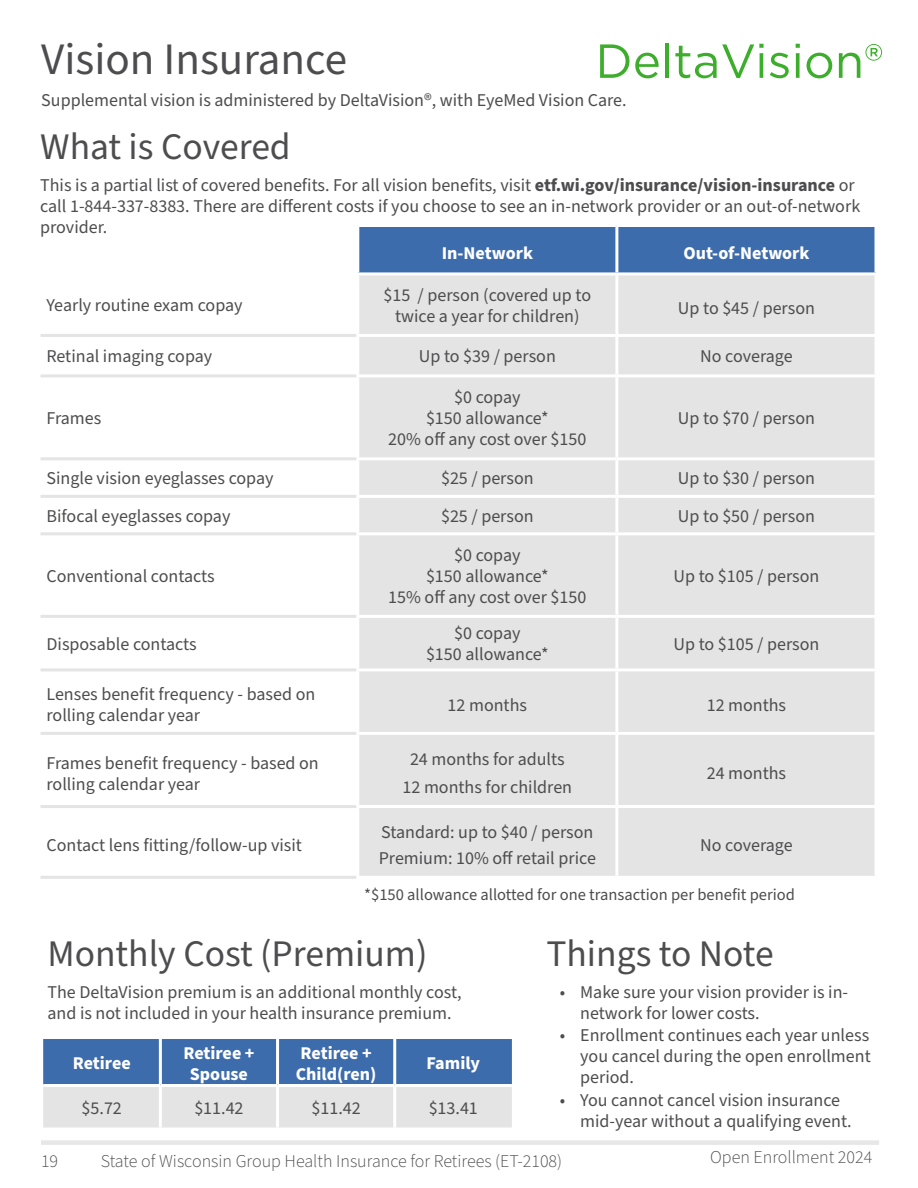
<style>
.page{position:relative;width:918px;height:1188px;background:#fff}
.page>*{position:absolute;margin:0;border:0;box-sizing:border-box;transform-origin:0 0}
.t1{font:45px "Source Sans Pro";color:#4d4d4f}
.H3_-_Dental_Only{font:37.5px "Source Sans Pro";color:#4d4d4f}
.Left_Column_Text{font:18px/21px "Source Sans Pro";color:#4d4d4f}
.Table_Text{font:18px/21px "Source Sans Pro";color:#4d4d4f;text-align:center}
.t2{font:300 18px "Source Sans Pro";color:#4b4b4b}
.Top_Row_-_White_Text{font:700 18px/21px "Source Sans Pro";color:#fff;text-align:center}
.t3{font:16.5px "Source Sans Pro";color:#4d4d4f}
.s1{font-weight:700}
</style>
<div class="page">
<div style="left:41px;top:1140px;width:838px;height:5px;background:#e7e7e7"></div>
<div style="left:359px;top:227px;width:515px;height:45px;background:#3d6cac"></div>
<div style="left:359px;top:275px;width:515px;height:601px;background:#e4e4e4"></div>
<hr style="left:615px;top:227px;width:3px;height:45px;background:#fff">
<svg style="left:874px;top:227px;width:1px;height:45px"></svg>
<hr style="left:615px;top:275px;width:3px;height:59px;background:#fff">
<svg style="left:874px;top:275px;width:1px;height:59px"></svg>
<hr style="left:356px;top:334px;width:261px;height:3px;background:#fff">
<hr style="left:617px;top:334px;width:260px;height:3px;background:#fff">
<hr style="left:615px;top:337px;width:3px;height:37px;background:#fff">
<svg style="left:874px;top:337px;width:1px;height:37px"></svg>
<hr style="left:356px;top:374px;width:261px;height:3px;background:#fff">
<hr style="left:617px;top:374px;width:260px;height:3px;background:#fff">
<hr style="left:615px;top:377px;width:3px;height:80px;background:#fff">
<svg style="left:874px;top:377px;width:1px;height:80px"></svg>
<hr style="left:356px;top:457px;width:261px;height:3px;background:#fff">
<hr style="left:617px;top:457px;width:260px;height:3px;background:#fff">
<hr style="left:615px;top:460px;width:3px;height:35px;background:#fff">
<svg style="left:874px;top:460px;width:1px;height:35px"></svg>
<hr style="left:356px;top:495px;width:261px;height:3px;background:#fff">
<hr style="left:617px;top:495px;width:260px;height:3px;background:#fff">
<hr style="left:615px;top:498px;width:3px;height:34px;background:#fff">
<svg style="left:874px;top:498px;width:1px;height:34px"></svg>
<hr style="left:356px;top:532px;width:261px;height:3px;background:#fff">
<hr style="left:617px;top:532px;width:260px;height:3px;background:#fff">
<hr style="left:615px;top:535px;width:3px;height:80px;background:#fff">
<svg style="left:874px;top:535px;width:1px;height:80px"></svg>
<hr style="left:356px;top:615px;width:261px;height:3px;background:#fff">
<hr style="left:617px;top:615px;width:260px;height:3px;background:#fff">
<hr style="left:615px;top:618px;width:3px;height:50px;background:#fff">
<svg style="left:874px;top:618px;width:1px;height:50px"></svg>
<hr style="left:356px;top:668px;width:261px;height:3px;background:#fff">
<hr style="left:617px;top:668px;width:260px;height:3px;background:#fff">
<hr style="left:615px;top:671px;width:3px;height:61px;background:#fff">
<svg style="left:874px;top:671px;width:1px;height:61px"></svg>
<hr style="left:356px;top:732px;width:261px;height:3px;background:#fff">
<hr style="left:617px;top:732px;width:260px;height:3px;background:#fff">
<hr style="left:615px;top:735px;width:3px;height:70px;background:#fff">
<svg style="left:874px;top:735px;width:1px;height:70px"></svg>
<hr style="left:356px;top:805px;width:261px;height:3px;background:#fff">
<hr style="left:617px;top:805px;width:260px;height:3px;background:#fff">
<hr style="left:615px;top:808px;width:3px;height:68px;background:#fff">
<svg style="left:874px;top:808px;width:1px;height:68px"></svg>
<hr style="left:40px;top:334px;width:316px;height:3px;background:#e4e4e4">
<hr style="left:40px;top:374px;width:316px;height:3px;background:#e4e4e4">
<hr style="left:40px;top:457px;width:316px;height:3px;background:#e4e4e4">
<hr style="left:40px;top:495px;width:316px;height:3px;background:#e4e4e4">
<hr style="left:40px;top:532px;width:316px;height:3px;background:#e4e4e4">
<hr style="left:40px;top:668px;width:316px;height:3px;background:#e4e4e4">
<hr style="left:40px;top:732px;width:316px;height:3px;background:#e4e4e4">
<hr style="left:40px;top:805px;width:316px;height:3px;background:#e4e4e4">
<hr style="left:40px;top:876px;width:316px;height:3px;background:#e4e4e4">
<hr style="left:40px;top:615px;width:316px;height:3px;background:#e4e4e4">
<svg style="left:600px;top:44px;width:29px;height:34px"></svg>
<svg style="left:635px;top:53px;width:24px;height:25px"></svg>
<hr style="left:665px;top:43px;width:4px;height:35px;background:#3dae2b">
<svg style="left:675px;top:44px;width:89px;height:34px"></svg>
<svg style="left:770px;top:53px;width:19px;height:25px"></svg>
<svg style="left:796px;top:53px;width:4px;height:25px"></svg>
<svg style="left:796px;top:44px;width:4px;height:4px"></svg>
<svg style="left:807px;top:53px;width:25px;height:25px"></svg>
<svg style="left:839px;top:44px;width:43px;height:34px"></svg>
<svg style="left:43px;top:1039px;width:469px;height:89px;background:#8ca5c6"></svg>
<hr style="left:159px;top:1039px;width:3px;height:45px;background:#fff">
<hr style="left:276px;top:1039px;width:3px;height:45px;background:#fff">
<hr style="left:393px;top:1039px;width:3px;height:45px;background:#fff">
<hr style="left:43px;top:1084px;width:117px;height:3px;background:#fff">
<hr style="left:160px;top:1084px;width:118px;height:3px;background:#fff">
<hr style="left:278px;top:1084px;width:117px;height:3px;background:#fff">
<hr style="left:395px;top:1084px;width:117px;height:3px;background:#fff">
<hr style="left:159px;top:1087px;width:3px;height:41px;background:#fff">
<hr style="left:276px;top:1087px;width:3px;height:41px;background:#fff">
<hr style="left:393px;top:1087px;width:3px;height:41px;background:#fff">
<h2 class="t1" style="left:41px;top:29px;width:307px">Vision Insurance</h2>
<p class="Left_Column_Text" style="left:41px;top:90px;width:587px">Supplemental vision is administered by DeltaVision®, with EyeMed Vision Care.</p>
<h3 class="H3_-_Dental_Only" style="left:40px;top:122px;width:252px">What is Covered</h3>
<p class="Left_Column_Text" style="left:40px;top:175px;width:822px">This is a partial list of covered benefits. For all vision benefits, visit <span class="s1">etf.wi.gov/insurance/vision-insurance</span> or call 1-844-337-8383. There are different costs if you choose to see an in-network provider or an out-of-network provider.</p>
<h3 class="Top_Row_-_White_Text" style="left:442px;top:243px;width:93px">In-Network</h3>
<h3 class="Top_Row_-_White_Text" style="left:683px;top:243px;width:128px">Out-of-Network</h3>
<h3 class="Left_Column_Text" style="left:46px;top:296px;width:198px">Yearly routine exam copay</h3>
<p class="Table_Text" style="left:384px;top:285px;width:209px">$15 / person (covered up to twice a year for children)</p>
<p class="Table_Text" style="left:678px;top:298px;width:139px">Up to $45 / person</p>
<h3 class="Left_Column_Text" style="left:46px;top:347px;width:167px">Retinal imaging copay</h3>
<p class="Table_Text" style="left:419px;top:347px;width:139px">Up to $39 / person</p>
<p class="Table_Text" style="left:700px;top:347px;width:94px">No coverage</p>
<h3 class="Left_Column_Text" style="left:46px;top:408px;width:56px">Frames</h3>
<p class="Table_Text" style="left:388px;top:387px;width:200px">$0 copay<br>$150 allowance*<br>20% off any cost over $150</p>
<p class="Table_Text" style="left:678px;top:408px;width:139px">Up to $70 / person</p>
<h3 class="Left_Column_Text" style="left:46px;top:468px;width:229px">Single vision eyeglasses copay</h3>
<p class="Table_Text" style="left:441px;top:468px;width:94px">$25 / person</p>
<p class="Table_Text" style="left:678px;top:468px;width:139px">Up to $30 / person</p>
<h3 class="Left_Column_Text" style="left:46px;top:506px;width:185px">Bifocal eyeglasses copay</h3>
<p class="Table_Text" style="left:441px;top:506px;width:94px">$25 / person</p>
<p class="Table_Text" style="left:678px;top:506px;width:139px">Up to $50 / person</p>
<h3 class="Left_Column_Text" style="left:46px;top:566px;width:170px">Conventional contacts</h3>
<p class="Table_Text" style="left:388px;top:545px;width:200px">$0 copay<br>$150 allowance*<br>15% off any cost over $150</p>
<p class="Table_Text" style="left:673px;top:566px;width:147px">Up to $105 / person</p>
<h3 class="Left_Column_Text" style="left:46px;top:634px;width:152px">Disposable contacts</h3>
<p class="Table_Text" style="left:426px;top:623px;width:124px">$0 copay<br>$150 allowance*</p>
<p class="Table_Text" style="left:673px;top:634px;width:147px">Up to $105 / person</p>
<h3 class="Left_Column_Text" style="left:46px;top:684px;width:270px">Lenses benefit frequency - based on rolling calendar year</h3>
<p class="Table_Text" style="left:448px;top:695px;width:81px">12 months</p>
<p class="Table_Text" style="left:707px;top:695px;width:81px">12 months</p>
<h3 class="Left_Column_Text" style="left:46px;top:753px;width:274px">Frames benefit frequency - based on rolling calendar year</h3>
<p class="Table_Text" style="left:410px;top:749px;width:156px">24 months for adults</p>
<p class="Table_Text" style="left:707px;top:763px;width:81px">24 months</p>
<p class="Table_Text" style="left:403px;top:777px;width:171px">12 months for children</p>
<h3 class="Left_Column_Text" style="left:46px;top:835px;width:257px">Contact lens fitting/follow-up visit</h3>
<p class="Table_Text" style="left:381px;top:823px;width:214px">Standard: up to $40 / person</p>
<p class="Table_Text" style="left:379px;top:848px;width:219px">Premium: 10% off retail price</p>
<p class="Table_Text" style="left:700px;top:835px;width:94px">No coverage</p>
<p class="t3" style="left:364px;top:883px;width:432px">*$150 allowance allotted for one transaction per benefit period</p>
<h3 class="H3_-_Dental_Only" style="left:48px;top:929px;width:381px">Monthly Cost (Premium)</h3>
<p class="Left_Column_Text" style="left:48px;top:982px;width:416px">The DeltaVision premium is an additional monthly cost, and is not included in your health insurance premium.</p>
<p class="Top_Row_-_White_Text" style="left:73px;top:1053px;width:59px">Retiree</p>
<p class="Top_Row_-_White_Text" style="left:183px;top:1043px;width:73px">Retiree +<br>Spouse</p>
<p class="Top_Row_-_White_Text" style="left:296px;top:1043px;width:82px;text-align:left">Retiree +<br>Child(ren)</p>
<p class="Top_Row_-_White_Text" style="left:427px;top:1053px;width:55px">Family</p>
<p class="Left_Column_Text" style="left:82px;top:1098px;width:42px">$5.72</p>
<p class="Left_Column_Text" style="left:194px;top:1098px;width:51px">$11.42</p>
<p class="Left_Column_Text" style="left:312px;top:1098px;width:51px">$11.42</p>
<p class="Left_Column_Text" style="left:429px;top:1098px;width:51px">$13.41</p>
<h3 class="H3_-_Dental_Only" style="left:546px;top:929px;width:229px">Things to Note</h3>
<p class="Left_Column_Text" style="left:580px;top:982px;width:269px;text-indent:-20px">• Make sure your vision provider is in&shy;network for lower costs.</p>
<p class="Left_Column_Text" style="left:580px;top:1025px;width:292px;text-align:justify;text-indent:-20px">• Enrollment continues each year unless you cancel during the open enrollment period.</p>
<p class="Left_Column_Text" style="left:580px;top:1090px;width:273px;text-indent:-20px">• You cannot cancel vision insurance mid-year without a qualifying event.</p>
<p class="t2" style="left:41px;top:1149px;width:19px">19</p>
<p class="t2" style="left:101px;top:1149px;width:463px">State of Wisconsin Group Health Insurance for Retirees (ET-2108)</p>
<p class="t2" style="left:710px;top:1145px;width:163px">Open Enrollment 2024</p>
</div>
